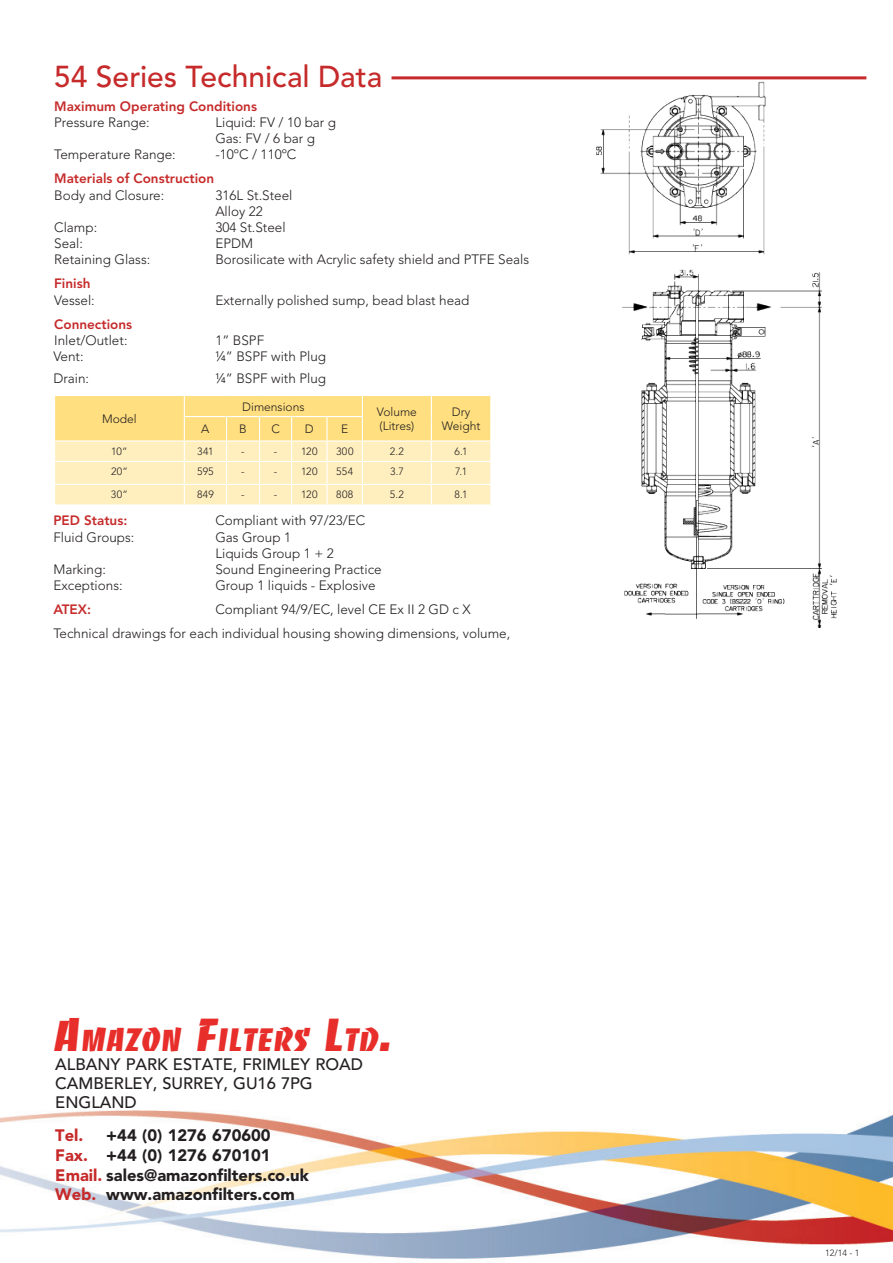
<style>
.page{position:relative;width:893px;height:1263px;background:#fff}
.page>*{position:absolute;margin:0;border:0;box-sizing:border-box;transform-origin:0 0}
.t1{font:31.5px "Banco";color:#e72e2a}
.t2{font:500 30px "Avenir LT Std";color:#c62a2a}
.t3{font:900 16.5px/19.8px "Avenir LT Std";color:#231f20}
.t4{font:500 16.5px/19px "Avenir LT Std";color:#231f20}
.t5{font:900 16.5px "Avenir LT Std";color:#c62a2a}
.t6{font:300 13.5px "Avenir LT Std";color:#231f20}
.t7{font:800 13.5px "Avenir LT Std";color:#c62a2a}
.t8{font:300 12px/14.4px "Avenir LT Std";color:#231f20}
.t9{font:300 10.5px "Avenir LT Std";letter-spacing:.03em;color:#231f20}
.t10{font:300 9px "Avenir LT Std";color:#231f20}
.s1{font-size:45px}
.s2{color:#c62a2a}
</style>
<div class="page">
<img style="left:0;top:1110px;width:893px;height:149px">
<hr style="left:392px;top:76px;width:474px;height:3px;background:#c62a2a">
<svg style="left:54px;top:395px;width:437px;height:109px;background:#ffe9a9"></svg>
<hr style="left:184px;top:440px;width:43px;height:2px;background:#fff">
<hr style="left:227px;top:440px;width:32px;height:2px;background:#fff">
<hr style="left:259px;top:440px;width:33px;height:2px;background:#fff">
<hr style="left:292px;top:440px;width:35px;height:2px;background:#fff">
<hr style="left:327px;top:440px;width:35px;height:2px;background:#fff">
<img style="left:595px;top:79px;width:248px;height:548px">
<p class="t2" style="left:54px;top:59px;width:330px">54 Series Technical Data</p>
<p class="t7" style="left:54px;top:98px;width:204px">Maximum Operating Conditions</p>
<p class="t6" style="left:54px;top:114px;width:97px">Pressure Range:</p>
<p class="t6" style="left:215px;top:114px;width:122px">Liquid: FV / 10 bar g</p>
<p class="t6" style="left:215px;top:131px;width:101px">Gas: FV / 6 bar g</p>
<p class="t6" style="left:54px;top:147px;width:123px">Temperature Range:</p>
<p class="t6" style="left:215px;top:147px;width:83px">-10ºC / 110ºC</p>
<p class="t7" style="left:54px;top:171px;width:161px">Materials of Construction</p>
<p class="t6" style="left:54px;top:187px;width:112px">Body and Closure:</p>
<p class="t6" style="left:215px;top:187px;width:79px">316L St.Steel</p>
<p class="t6" style="left:215px;top:203px;width:49px">Alloy 22</p>
<p class="t6" style="left:54px;top:219px;width:45px">Clamp:</p>
<p class="t6" style="left:215px;top:219px;width:72px">304 St.Steel</p>
<p class="t6" style="left:54px;top:236px;width:30px">Seal:</p>
<p class="t6" style="left:215px;top:236px;width:39px">EPDM</p>
<p class="t6" style="left:54px;top:252px;width:98px">Retaining Glass:</p>
<p class="t6" style="left:215px;top:252px;width:315px">Borosilicate with Acrylic safety shield and PTFE Seals</p>
<p class="t7" style="left:54px;top:276px;width:38px">Finish</p>
<p class="t6" style="left:54px;top:292px;width:42px">Vessel:</p>
<p class="t6" style="left:215px;top:292px;width:256px">Externally polished sump, bead blast head</p>
<p class="t7" style="left:54px;top:316px;width:79px">Connections</p>
<p class="t6" style="left:54px;top:332px;width:75px">Inlet/Outlet:</p>
<p class="t6" style="left:215px;top:332px;width:50px">1” BSPF</p>
<p class="t6" style="left:53px;top:348px;width:32px">Vent:</p>
<p class="t6" style="left:215px;top:348px;width:112px">¼” BSPF with Plug</p>
<p class="t6" style="left:53px;top:370px;width:37px">Drain:</p>
<p class="t6" style="left:215px;top:370px;width:112px">¼” BSPF with Plug</p>
<p class="t8" style="left:102px;top:411px;width:36px">Model</p>
<p class="t8" style="left:242px;top:399px;width:64px">Dimensions</p>
<p class="t8" style="left:377px;top:404px;width:42px">Volume (Litres)</p>
<p class="t8" style="left:452px;top:404px;width:20px">Dry</p>
<p class="t8" style="left:201px;top:422px;width:10px">A</p>
<p class="t8" style="left:239px;top:422px;width:9px">B</p>
<p class="t8" style="left:271px;top:422px;width:10px">C</p>
<p class="t8" style="left:305px;top:422px;width:10px">D</p>
<p class="t8" style="left:341px;top:422px;width:9px">E</p>
<p class="t8" style="left:442px;top:419px;width:40px">Weight</p>
<p class="t9" style="left:111px;top:445px;width:18px">10”</p>
<p class="t9" style="left:197px;top:445px;width:18px">341</p>
<p class="t9" style="left:241px;top:445px;width:5px">-</p>
<p class="t9" style="left:274px;top:445px;width:5px">-</p>
<p class="t9" style="left:301px;top:445px;width:18px">120</p>
<p class="t9" style="left:336px;top:445px;width:19px">300</p>
<p class="t9" style="left:390px;top:445px;width:16px">2.2</p>
<p class="t9" style="left:455px;top:445px;width:15px">6.1</p>
<p class="t9" style="left:111px;top:466px;width:18px">20”</p>
<p class="t9" style="left:197px;top:466px;width:18px">595</p>
<p class="t9" style="left:241px;top:466px;width:5px">-</p>
<p class="t9" style="left:274px;top:466px;width:5px">-</p>
<p class="t9" style="left:301px;top:466px;width:18px">120</p>
<p class="t9" style="left:336px;top:466px;width:19px">554</p>
<p class="t9" style="left:390px;top:466px;width:15px">3.7</p>
<p class="t9" style="left:455px;top:466px;width:13px">7.1</p>
<p class="t9" style="left:111px;top:489px;width:18px">30”</p>
<p class="t9" style="left:197px;top:489px;width:18px">849</p>
<p class="t9" style="left:241px;top:489px;width:5px">-</p>
<p class="t9" style="left:274px;top:489px;width:5px">-</p>
<p class="t9" style="left:301px;top:489px;width:18px">120</p>
<p class="t9" style="left:336px;top:489px;width:19px">808</p>
<p class="t9" style="left:390px;top:489px;width:16px">5.2</p>
<p class="t9" style="left:455px;top:489px;width:15px">8.1</p>
<p class="t7" style="left:53px;top:513px;width:75px">PED Status:</p>
<p class="t6" style="left:215px;top:513px;width:152px">Compliant with 97/23/EC</p>
<p class="t6" style="left:53px;top:529px;width:83px">Fluid Groups:</p>
<p class="t6" style="left:215px;top:529px;width:77px">Gas Group 1</p>
<p class="t6" style="left:215px;top:545px;width:120px">Liquids Group 1 + 2</p>
<p class="t6" style="left:53px;top:561px;width:54px">Marking:</p>
<p class="t6" style="left:215px;top:561px;width:168px">Sound Engineering Practice</p>
<p class="t6" style="left:53px;top:578px;width:71px">Exceptions:</p>
<p class="t6" style="left:215px;top:578px;width:162px">Group 1 liquids - Explosive</p>
<p class="t7" style="left:53px;top:602px;width:39px">ATEX:</p>
<p class="t6" style="left:215px;top:602px;width:257px">Compliant 94/9/EC, level CE Ex II 2 GD c X</p>
<p class="t6" style="left:53px;top:626px;width:458px">Technical drawings for each individual housing showing dimensions, volume,</p>
<h1 class="t1" style="left:55px;top:1020px;width:340px"><span class="s1">A</span>MAZON <span class="s1">F</span>ILTERS <span class="s1">L</span>TD<span class="s1">.</span></h1>
<p class="t4" style="left:55px;top:1055px;width:309px">ALBANY PARK ESTATE, FRIMLEY ROAD<br>CAMBERLEY, SURREY, GU16 7PG<br>ENGLAND</p>
<p class="t5" style="left:55px;top:1125px;width:30px">Tel.</p>
<p class="t3" style="left:55px;top:1125px;width:255px;text-indent:51px">+44 (0) 1276 670600<br><span class="s2">Fax.</span> +44 (0) 1276 670101<br><span class="s2">Email.</span> sales@amazonfilters.co.uk<br><span class="s2">Web.</span> www.amazonfilters.com</p>
<p class="t10" style="left:825px;top:1247px;width:36px">12/14 - 1</p>
</div>
